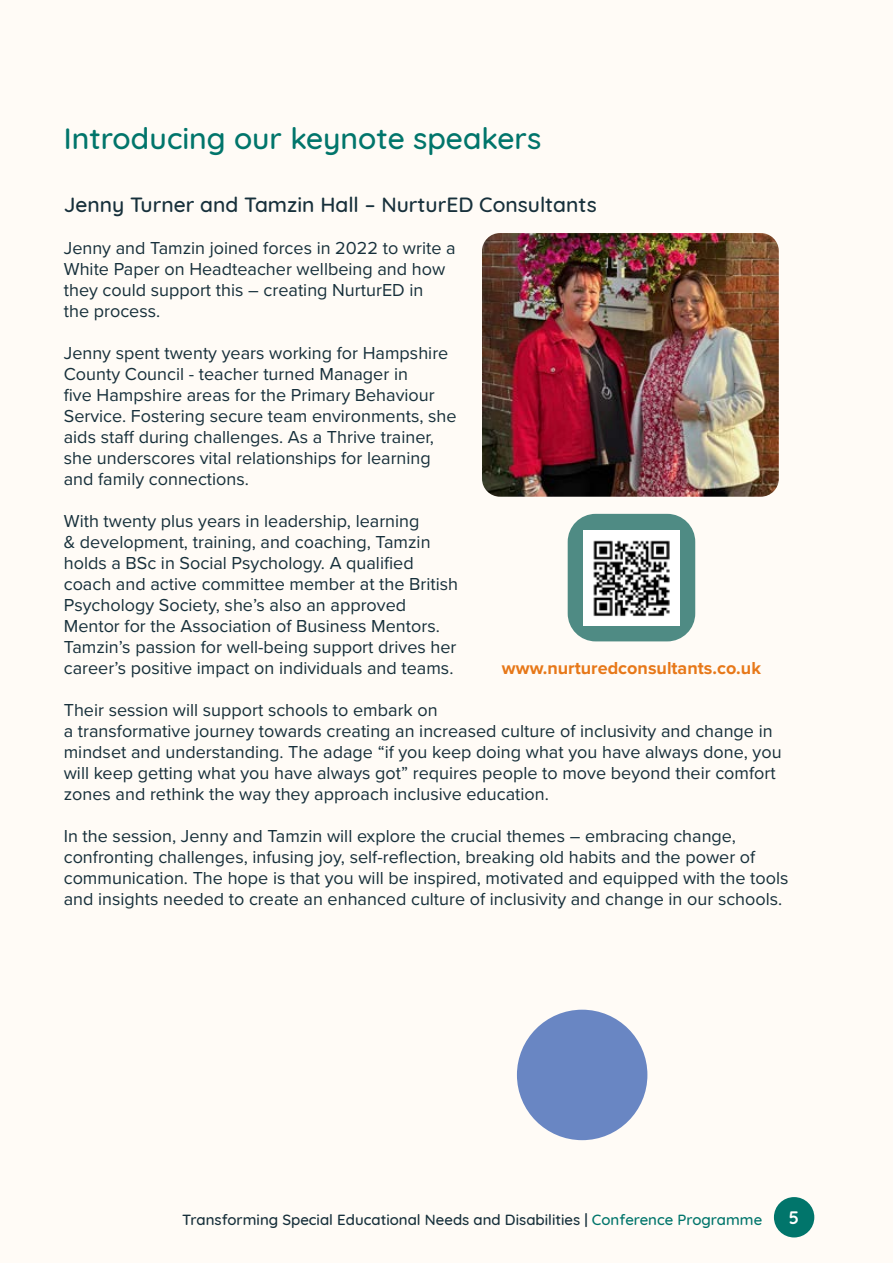
<style>
.page{position:relative;width:893px;height:1263px;background:#fffbf6}
.page>*{position:absolute;margin:0;border:0;box-sizing:border-box;transform-origin:0 0}
.t1{font:500 30px "Quicksand";color:#01756b}
.t2{font:500 21px "Quicksand";color:#17303b}
.t3{font:18px/21px "Proxima Nova";color:#17303b}
.t4{font:700 18px "Proxima Nova";color:#e77819}
.t5{font:700 18px "Quicksand";color:#fff}
.t6{font:500 15px "Quicksand";color:#17303b}
.s1{color:#01756b}
</style>
<div class="page">
<img style="left:482px;top:233px;width:297px;height:264px">
<div style="left:568px;top:514px;width:127px;height:127px;background:#4f8b84;border-radius:28px"></div>
<img style="left:584px;top:530px;width:95px;height:95px">
<div style="left:517px;top:1010px;width:130px;height:130px;background:#6986c3;border-radius:50%"></div>
<div style="left:774px;top:1197px;width:40px;height:40px;background:#01756b;border-radius:50%"></div>
<h1 class="t1" style="left:64px;top:114px;width:479px">Introducing our keynote speakers</h1>
<p class="t2" style="left:64px;top:187px;width:535px">Jenny Turner and Tamzin Hall – NurturED Consultants</p>
<p class="t3" style="left:64px;top:236px;width:393px">Jenny and Tamzin joined forces in 2022 to write a White Paper on Headteacher wellbeing and how they could support this – creating NurturED in<br>the process.</p>
<p class="t3" style="left:64px;top:341px;width:394px">Jenny spent twenty years working for Hampshire County Council - teacher turned Manager in<br>five Hampshire areas for the Primary Behaviour Service. Fostering secure team environments, she aids staff during challenges. As a Thrive trainer, she underscores vital relationships for learning and family connections.</p>
<p class="t3" style="left:64px;top:509px;width:396px">With twenty plus years in leadership, learning<br>&amp; development, training, and coaching, Tamzin holds a BSc in Social Psychology. A qualified coach and active committee member at the British Psychology Society, she’s also an approved Mentor for the Association of Business Mentors.<br>Tamzin’s passion for well-being support drives her career’s positive impact on individuals and teams.</p>
<p class="t3" style="left:64px;top:698px;width:719px">Their session will support schools to embark on<br>a transformative journey towards creating an increased culture of inclusivity and change in mindset and understanding. The adage “if you keep doing what you have always done, you will keep getting what you have always got” requires people to move beyond their comfort zones and rethink the way they approach inclusive education.</p>
<p class="t3" style="left:64px;top:824px;width:726px">In the session, Jenny and Tamzin will explore the crucial themes – embracing change, confronting challenges, infusing joy, self-reflection, breaking old habits and the power of communication. The hope is that you will be inspired, motivated and equipped with the tools and insights needed to create an enhanced culture of inclusivity and change in our schools.</p>
<p class="t4" style="left:502px;top:654px;width:260px">www.nurturedconsultants.co.uk</p>
<p class="t6" style="left:182px;top:1207px;width:582px">Transforming Special Educational Needs and Disabilities | <span class="s1">Conference Programme</span></p>
<p class="t5" style="left:789px;top:1203px;width:12px">5</p>
</div>
